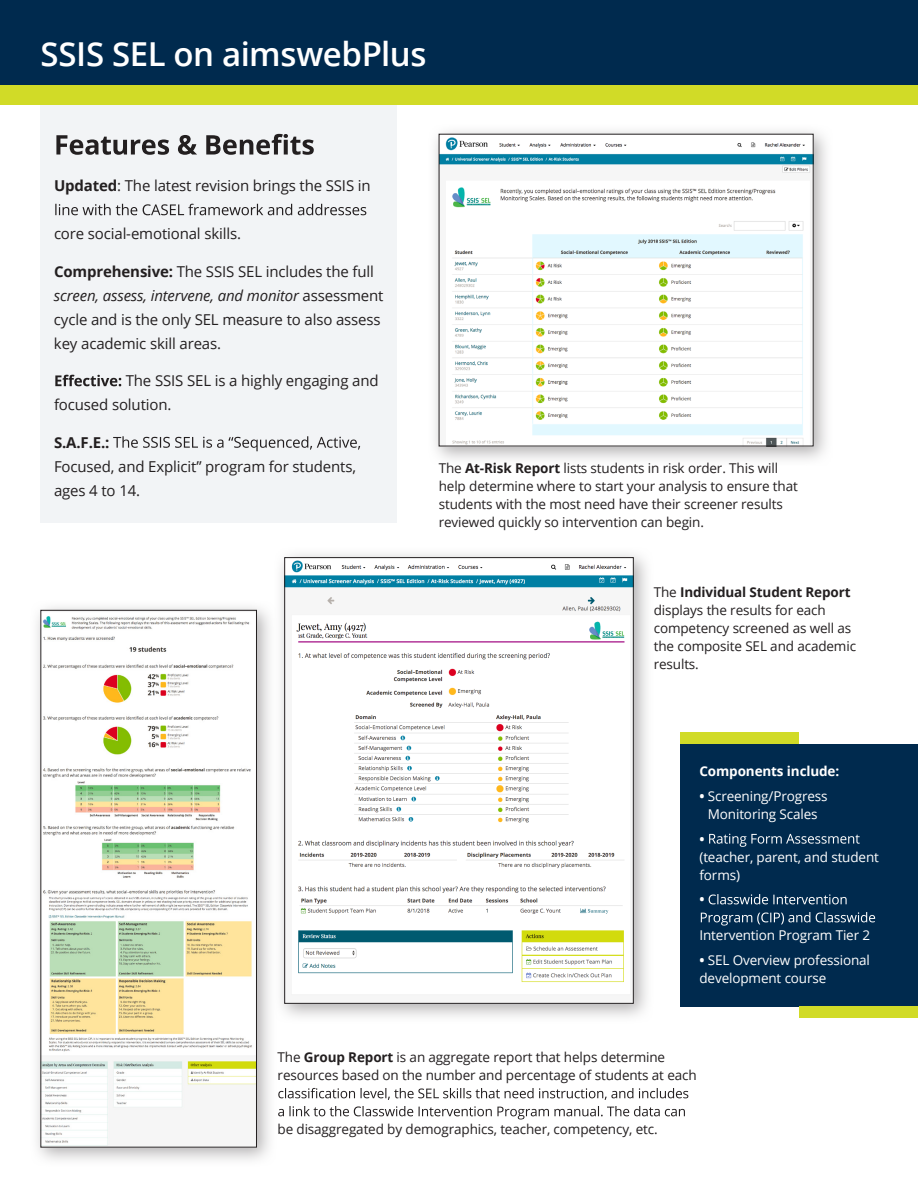
<style>
.page{position:relative;width:918px;height:1188px;background:#fff}
.page>*{position:absolute;margin:0;border:0;box-sizing:border-box;transform-origin:0 0}
.t1{font:600 33px "Open Sans";letter-spacing:-.015em;color:#fff}
.t2{font:15px/24px "Open Sans";letter-spacing:-.01em;color:#231f20}
.t3{font:700 15px "Open Sans";color:#231f20}
.t4{font:13.5px/18px "Open Sans";letter-spacing:-.01em;color:#231f20}
.t5{font:13.5px/18px "Open Sans";letter-spacing:-.01em;color:#fff}
.t6{font:700 13.5px "Open Sans";letter-spacing:-.01em;color:#fff}
.s1{font-weight:700}
.s2{font-style:italic}
</style>
<div class="page">
<div style="left:40px;top:104px;width:357px;height:419px;background:#f2f4f6"></div>
<div style="left:0;top:83px;width:918px;height:22px;background:#d1db27"></div>
<div style="left:0;top:0;width:918px;height:85px;background:#002a4e"></div>
<svg style="left:56px;top:134px;width:258px;height:21px"></svg>
<svg style="left:55px;top:204px;width:311px;height:11px"></svg>
<svg style="left:55px;top:375px;width:66px;height:11px"></svg>
<svg style="left:113px;top:436px;width:247px;height:15px"></svg>
<svg style="left:435px;top:131px;width:392px;height:329px"></svg>
<img style="left:441px;top:136px;width:371px;height:308px">
<svg style="left:37px;top:607px;width:233px;height:553px"></svg>
<img style="left:43px;top:612px;width:212px;height:533px">
<div style="left:41px;top:610px;width:216px;height:537px;border:1px solid #231f20"></div>
<svg style="left:281px;top:554px;width:366px;height:463px"></svg>
<img style="left:286px;top:559px;width:346px;height:443px">
<div style="left:284px;top:557px;width:350px;height:447px;border:1px solid #231f20"></div>
<svg style="left:278px;top:1088px;width:355px;height:12px"></svg>
<svg style="left:639px;top:1088px;width:49px;height:10px"></svg>
<svg style="left:278px;top:1106px;width:407px;height:13px"></svg>
<div style="left:681px;top:744px;width:237px;height:263px;background:#002a4e"></div>
<div style="left:681px;top:732px;width:118px;height:12px;background:#d1db27"></div>
<svg style="left:709px;top:834px;width:151px;height:13px"></svg>
<svg style="left:709px;top:894px;width:138px;height:10px"></svg>
<svg style="left:701px;top:912px;width:174px;height:14px"></svg>
<div style="left:799px;top:1007px;width:119px;height:11px;background:#d1db27"></div>
<h1 class="t1" style="left:40px;top:31px;width:387px">SSIS SEL on aimswebPlus</h1>
<p class="t2" style="left:54px;top:173px;width:318px"><span class="s1">Updated</span>: The latest revision brings the SSIS in</p>
<p class="t2" style="left:54px;top:221px;width:189px">core social-emotional skills.</p>
<p class="t2" style="left:54px;top:259px;width:331px"><span class="s1">Comprehensive:</span> The SSIS SEL includes the full <span class="s2">screen, assess, intervene, and monitor</span> assessment cycle and is the only SEL measure to also assess key academic skill areas.</p>
<p class="t2" style="left:54px;top:368px;width:326px;text-indent:72px">The SSIS SEL is a highly engaging and focused solution.</p>
<p class="t3" style="left:54px;top:432px;width:57px">S.A.F.E.:</p>
<p class="t2" style="left:54px;top:454px;width:304px">Focused, and Explicit” program for students, ages 4 to 14.</p>
<p class="t4" style="left:439px;top:459px;width:361px">The <span class="s1">At-Risk Report</span> lists students in risk order. This will help determine where to start your analysis to ensure that students with the most need have their screener results reviewed quickly so intervention can begin.</p>
<p class="t4" style="left:654px;top:583px;width:204px">The <span class="s1">Individual Student Report </span>displays the results for each competency screened as well as the composite SEL and academic results.</p>
<p class="t6" style="left:699px;top:762px;width:141px">Components include:</p>
<p class="t5" style="left:699px;top:787px;width:130px;text-align:center"><span class="s1">•</span> Screening/Progress<br>Monitoring Scales</p>
<p class="t6" style="left:699px;top:829px;width:7px">•</p>
<p class="t5" style="left:699px;top:847px;width:181px">(teacher, parent, and student forms)</p>
<p class="t6" style="left:699px;top:890px;width:7px">•</p>
<p class="t5" style="left:699px;top:926px;width:172px">Intervention Program Tier 2</p>
<p class="t5" style="left:699px;top:951px;width:172px"><span class="s1">•</span> SEL Overview professional development course</p>
<p class="t4" style="left:278px;top:1048px;width:421px">The <span class="s1">Group Report</span> is an aggregate report that helps determine resources based on the number and percentage of students at each</p>
<p class="t4" style="left:278px;top:1120px;width:382px">be disaggregated by demographics, teacher, competency, etc.</p>
</div>
